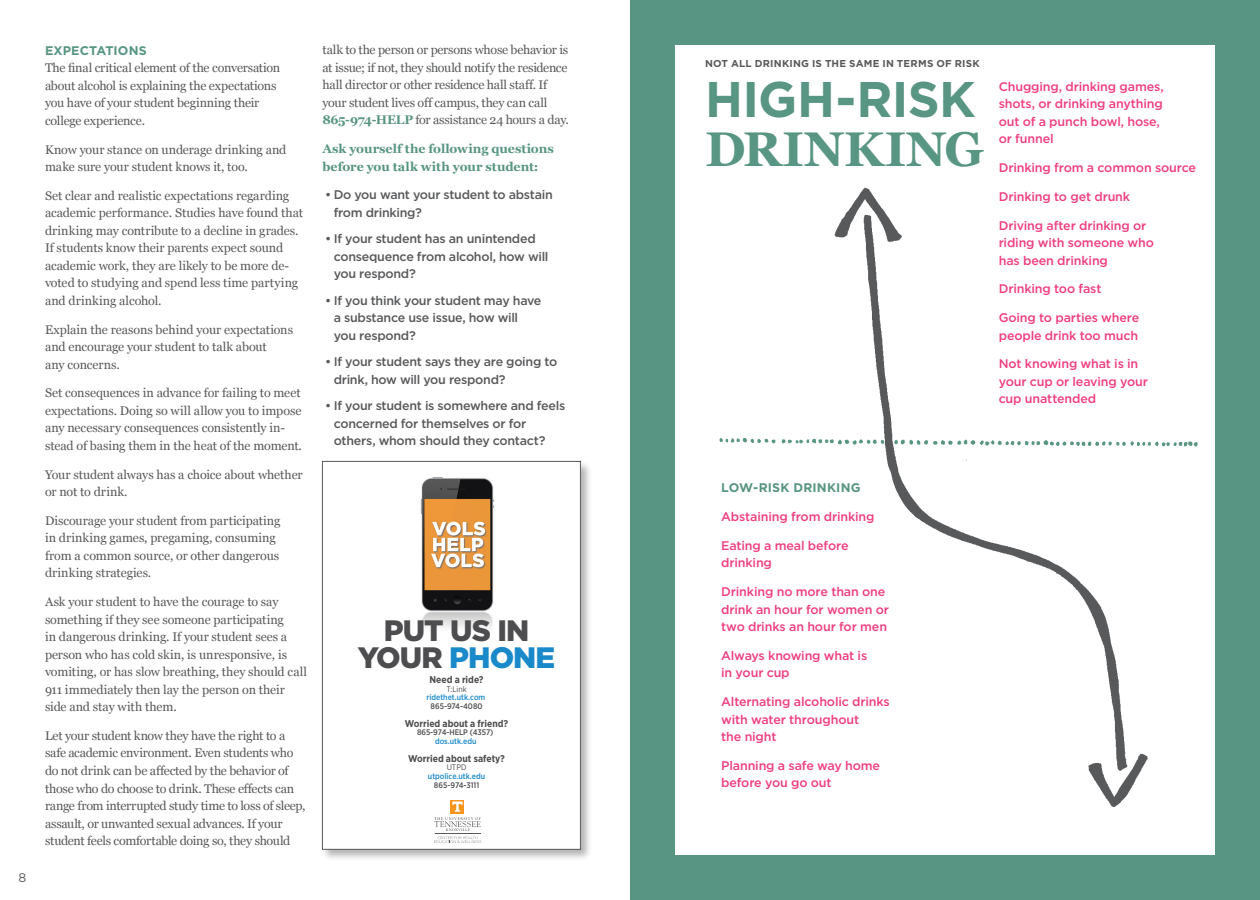
<style>
.page{position:relative;width:1260px;height:900px;background:#fff}
.page>*{position:absolute;margin:0;border:0;box-sizing:border-box;transform-origin:0 0}
.t1{font:700 50px "Gotham";letter-spacing:-.015em;color:#589583}
.t2{font:700 48.75px "Georgia";letter-spacing:-.01em;color:#589583}
.t3{font:900 29.5px/26.8px "Gotham";letter-spacing:-.03em;color:#4d4d4f;text-align:center}
.t4{font:12.5px/17.5px "Georgia";letter-spacing:-.015em;color:#58595b}
.t5{font:500 12.5px/17.5px "Gotham";letter-spacing:-.01em;color:#ee3e80}
.t6{font:500 12.5px/17.5px "Gotham";letter-spacing:-.02em;color:#58595b}
.t7{font:700 12.5px/17.5px "Georgia";letter-spacing:-.005em;color:#589583}
.t8{font:700 12.5px "Gotham";letter-spacing:.015em;color:#589583}
.t9{font:12.5px "Gotham";color:#58595b}
.t10{font:700 10px "Gotham";letter-spacing:.025em;color:#58595b}
.t11{font:700 9.88px "Gotham Narrow";color:#4d4d4f}
.t12{font:500 8.12px "Gotham Narrow";color:#1a89ca}
.t13{font:500 8.12px "Gotham Narrow";letter-spacing:-.015em;color:#4d4d4f}
.t14{font:8.12px "Gotham Narrow";color:#4d4d4f}
.s1{font-weight:700;color:#589583}
.s2{color:#1a89ca}
</style>
<div class="page">
<div style="left:630px;top:0;width:630px;height:900px;background:#589583"></div>
<div style="left:675px;top:45px;width:540px;height:810px;background:#fff"></div>
<img style="left:719px;top:438px;width:479px;height:9px">
<img style="left:814px;top:187px;width:349px;height:620px">
<div style="left:321px;top:460px;width:272px;height:402px;background:#000;opacity:.3"></div>
<div style="left:322px;top:461px;width:258px;height:388px;background:#fff"></div>
<img style="left:420px;top:477px;width:75px;height:151px">
<div style="left:451px;top:800px;width:13px;height:13px;background:#f7941e"></div>
<svg style="left:434px;top:801px;width:47px;height:42px"></svg>
<div style="left:322px;top:461px;width:258px;height:388px;border:1px solid #58595b"></div>
<p class="t9" style="left:19px;top:870px;width:9px">8</p>
<p class="t8" style="left:45px;top:42px;width:103px">EXPECTATIONS</p>
<p class="t4" style="left:45px;top:59px;width:237px">The final critical element of the conversation about alcohol is explaining the expectations you have of your student beginning their college experience.</p>
<p class="t4" style="left:45px;top:140px;width:243px">Know your stance on underage drinking and make sure your student knows it, too.</p>
<p class="t4" style="left:45px;top:186px;width:260px">Set clear and realistic expectations regarding academic performance. Studies have found that drinking may contribute to a decline in grades.<br>If students know their parents expect sound academic work, they are likely to be more de&shy;voted to studying and spend less time partying and drinking alcohol.</p>
<p class="t4" style="left:45px;top:320px;width:250px">Explain the reasons behind your expectations and encourage your student to talk about<br>any concerns.</p>
<p class="t4" style="left:45px;top:384px;width:259px">Set consequences in advance for failing to meet expectations. Doing so will allow you to impose any necessary consequences consistently in&shy;stead of basing them in the heat of the moment.</p>
<p class="t4" style="left:45px;top:465px;width:259px">Your student always has a choice about whether or not to drink.</p>
<p class="t4" style="left:45px;top:511px;width:237px">Discourage your student from participating in drinking games, pregaming, consuming from a common source, or other dangerous drinking strategies.</p>
<p class="t4" style="left:45px;top:593px;width:264px">Ask your student to have the courage to say something if they see someone participating<br>in dangerous drinking. If your student sees a person who has cold skin, is unresponsive, is vomiting, or has slow breathing, they should call 911 immediately then lay the person on their side and stay with them.</p>
<p class="t4" style="left:45px;top:726px;width:262px">Let your student know they have the right to a safe academic environment. Even students who do not drink can be affected by the behavior of those who do choose to drink. These effects can range from interrupted study time to loss of sleep, assault, or unwanted sexual advances. If your student feels comfortable doing so, they should</p>
<p class="t4" style="left:322px;top:41px;width:248px">talk to the person or persons whose behavior is at issue; if not, they should notify the residence hall director or other residence hall staff. If your student lives off campus, they can call <span class="s1">865-974-HELP</span> for assistance 24 hours a day.</p>
<p class="t7" style="left:322px;top:139px;width:233px">Ask yourself the following questions before you talk with your student:</p>
<p class="t6" style="left:334px;top:186px;width:221px;text-indent:-9px">• Do you want your student to abstain from drinking?</p>
<p class="t6" style="left:334px;top:230px;width:216px;text-indent:-9px">• If your student has an unintended consequence from alcohol, how will you respond?</p>
<p class="t6" style="left:334px;top:292px;width:209px;text-indent:-9px">• If you think your student may have a substance use issue, how will you respond?</p>
<p class="t6" style="left:334px;top:353px;width:225px;text-indent:-9px">• If your student says they are going to drink, how will you respond?</p>
<p class="t6" style="left:334px;top:397px;width:233px;text-indent:-9px">• If your student is somewhere and feels concerned for themselves or for others, whom should they contact?</p>
<h3 class="t3" style="left:358px;top:617px;width:199px">PUT US IN<br>YOUR <span class="s2">PHONE</span></h3>
<p class="t11" style="left:429px;top:673px;width:56px">Need a ride?</p>
<p class="t14" style="left:446px;top:684px;width:22px">T:Link</p>
<p class="t12" style="left:427px;top:692px;width:60px">ridethet.utk.com</p>
<p class="t13" style="left:431px;top:701px;width:54px">865-974-4080</p>
<p class="t11" style="left:405px;top:717px;width:105px">Worried about a friend?</p>
<p class="t12" style="left:435px;top:736px;width:43px">dos.utk.edu</p>
<p class="t11" style="left:408px;top:752px;width:98px">Worried about safety?</p>
<p class="t14" style="left:447px;top:762px;width:21px">UTPD</p>
<p class="t12" style="left:428px;top:771px;width:59px">utpolice.utk.edu</p>
<p class="t13" style="left:434px;top:780px;width:47px">865-974-3111</p>
<p class="t13" style="left:417px;top:727px;width:78px">865-974-HELP (4357)</p>
<p class="t10" style="left:705px;top:57px;width:276px">NOT ALL DRINKING IS THE SAME IN TERMS OF RISK</p>
<h1 class="t1" style="left:705px;top:66px;width:272px">HIGH-RISK</h1>
<h2 class="t2" style="left:705px;top:112px;width:280px">DRINKING</h2>
<p class="t5" style="left:999px;top:78px;width:167px">Chugging, drinking games, shots, or drinking anything out of a punch bowl, hose, or funnel</p>
<p class="t5" style="left:999px;top:159px;width:199px">Drinking from a common source</p>
<p class="t5" style="left:999px;top:188px;width:133px">Drinking to get drunk</p>
<p class="t5" style="left:999px;top:216px;width:157px">Driving after drinking or riding with someone who has been drinking</p>
<p class="t5" style="left:999px;top:280px;width:104px">Drinking too fast</p>
<p class="t5" style="left:999px;top:309px;width:142px">Going to parties where people drink too much</p>
<p class="t5" style="left:999px;top:355px;width:151px">Not knowing what is in your cup or leaving your cup unattended</p>
<p class="t8" style="left:721px;top:480px;width:141px">LOW-RISK DRINKING</p>
<p class="t5" style="left:721px;top:508px;width:155px">Abstaining from drinking</p>
<p class="t5" style="left:721px;top:537px;width:129px">Eating a meal before drinking</p>
<p class="t5" style="left:721px;top:583px;width:169px">Drinking no more than one drink an hour for women or two drinks an hour for men</p>
<p class="t5" style="left:721px;top:647px;width:148px">Always knowing what is in your cup</p>
<p class="t5" style="left:721px;top:693px;width:170px">Alternating alcoholic drinks with water throughout<br>the night</p>
<p class="t5" style="left:721px;top:757px;width:160px">Planning a safe way home before you go out</p>
</div>
